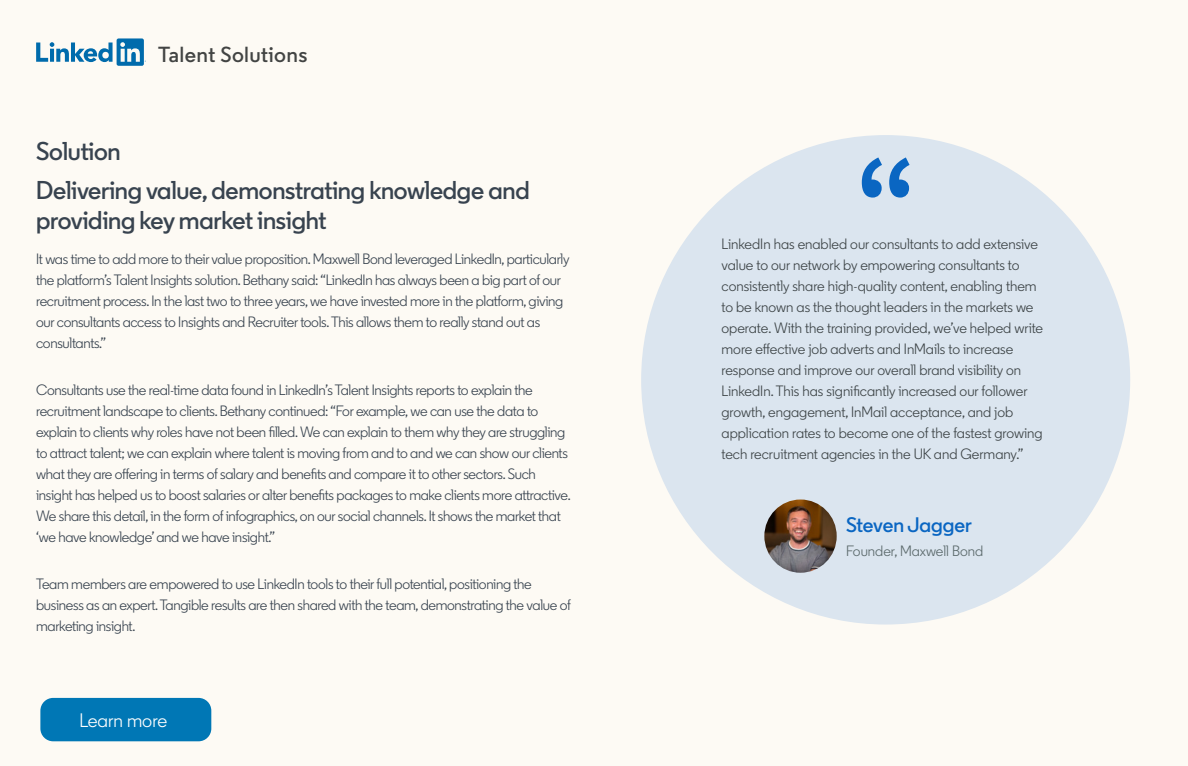
<style>
.page{position:relative;width:1188px;height:766px;background:#fff}
.page>*{position:absolute;margin:0;border:0;box-sizing:border-box;transform-origin:0 0}
.t1{font:600 25.8px/38.7px "Community";letter-spacing:-.01em;color:#38434f}
.t2{font:600 21.75px "LKN Sans";letter-spacing:.015em;color:#434647}
.t3{font:600 21px "Community";letter-spacing:-.005em;color:#0a66c2}
.t4{font:19.5px "Community";color:#fff}
.t5{font:15px/21px "Community";letter-spacing:-.02em;color:#38434f}
.t6{font:15px/21px "Community";color:#3c4345}
.t7{font:15px "Community";color:#5b696b}
</style>
<div class="page">
<div style="left:0;top:0;width:1188px;height:765px;background:#fdfaf4"></div>
<svg style="left:36px;top:38px;width:110px;height:28px"></svg>
<div style="left:641px;top:135px;width:489px;height:489px;background:#dbe5ef;border-radius:50%"></div>
<svg style="left:862px;top:157px;width:48px;height:40px"></svg>
<img style="left:764px;top:499px;width:73px;height:73px;border-radius:36px">
<div style="left:40px;top:697px;width:171px;height:44px;background:#0077b5;border-radius:13px"></div>
<h2 class="t2" style="left:158px;top:40px;width:151px">Talent Solutions</h2>
<h1 class="t1" style="left:36px;top:131px;width:495px">Solution<br>Delivering value, demonstrating knowledge and</h1>
<h1 class="t1" style="left:36px;top:200px;width:292px">providing key market insight</h1>
<p class="t5" style="left:36px;top:248px;width:535px">It was time to add more to their value proposition. Maxwell Bond leveraged LinkedIn, particularly the platform’s Talent Insights solution. Bethany said: “LinkedIn has always been a big part of our recruitment process. In the last two to three years, we have invested more in the platform, giving our consultants access to Insights and Recruiter tools. This allows them to really stand out as consultants.”</p>
<p class="t5" style="left:36px;top:379px;width:536px">Consultants use the real-time data found in LinkedIn’s Talent Insights reports to explain the recruitment landscape to clients. Bethany continued: “For example, we can use the data to explain to clients why roles have not been filled. We can explain to them why they are struggling to attract talent; we can explain where talent is moving from and to and we can show our clients what they are offering in terms of salary and benefits and compare it to other sectors. Such insight has helped us to boost salaries or alter benefits packages to make clients more attractive.<br>We share this detail, in the form of infographics, on our social channels. It shows the market that ‘we have knowledge’ and we have insight.”</p>
<p class="t5" style="left:36px;top:572px;width:536px">Team members are empowered to use LinkedIn tools to their full potential, positioning the business as an expert. Tangible results are then shared with the team, demonstrating the value of marketing insight.</p>
<h3 class="t4" style="left:79px;top:708px;width:89px">Learn more</h3>
<p class="t6" style="left:722px;top:233px;width:323px">LinkedIn has enabled our consultants to add extensive value to our network by empowering consultants to consistently share high-quality content, enabling them to be known as the thought leaders in the markets we operate. With the training provided, we’ve helped write more effective job adverts and InMails to increase response and improve our overall brand visibility on LinkedIn. This has significantly increased our follower growth, engagement, InMail acceptance, and job application rates to become one of the fastest growing tech recruitment agencies in the UK and Germany.”</p>
<h3 class="t3" style="left:846px;top:512px;width:127px">Steven Jagger</h3>
<p class="t7" style="left:846px;top:542px;width:139px">Founder, Maxwell Bond</p>
</div>
